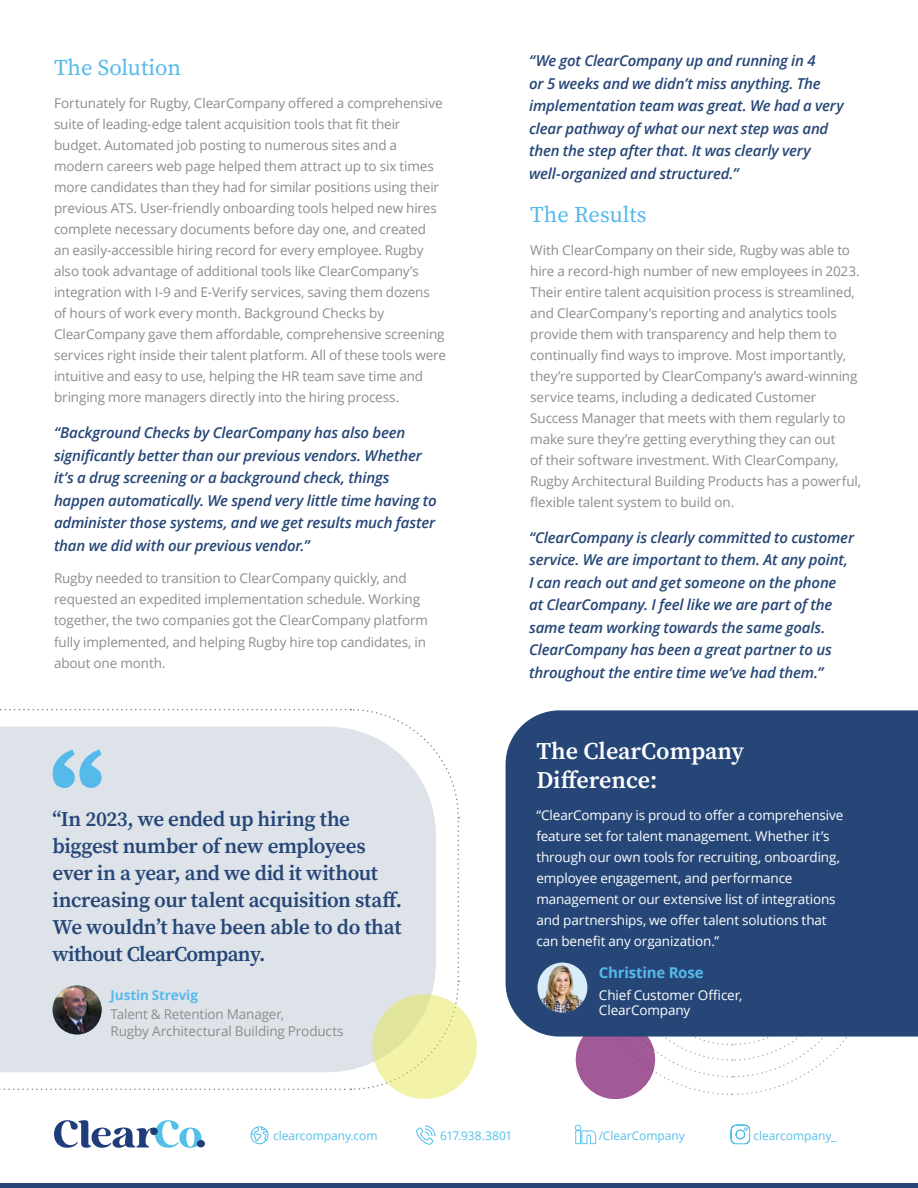
<style>
.page{position:relative;width:918px;height:1188px;background:#fff}
.page>*{position:absolute;margin:0;border:0;box-sizing:border-box;transform-origin:0 0}
.t1{font:600 24px/28.8px "Source Serif Pro";color:#fff}
.t2{font:22.5px "Source Serif Pro";color:#55baea}
.t3{font:600 21px/27px "Source Serif Pro";letter-spacing:-.02em;color:#254677}
.t4{font:italic 600 15px/22.5px "Open Sans";letter-spacing:-.015em;color:#254677}
.t5{font:700 15px "Open Sans";letter-spacing:-.015em;color:#55baea}
.t6{font:13.5px/21px "Open Sans";letter-spacing:-.01em;color:#8c8c8c}
.t7{font:13.5px/21px "Open Sans";letter-spacing:-.01em;color:#fff}
.t8{font:700 13.5px "Open Sans";letter-spacing:-.01em;color:#55baea}
.t9{font:12px "Open Sans";letter-spacing:-.005em;color:#53c0e9}
</style>
<div class="page">
<div style="left:0;top:1183px;width:918px;height:5px;background:#254677"></div>
<svg style="left:54px;top:1120px;width:151px;height:28px"></svg>
<svg style="left:250px;top:1126px;width:19px;height:19px"></svg>
<svg style="left:416px;top:1125px;width:20px;height:20px"></svg>
<svg style="left:575px;top:1125px;width:21px;height:19px"></svg>
<svg style="left:730px;top:1124px;width:21px;height:21px"></svg>
<svg style="left:583px;top:1037px;width:264px;height:59px"></svg>
<div style="left:576px;top:1020px;width:79px;height:79px;background:#a15997;border-radius:50%"></div>
<svg style="left:0;top:708px;width:460px;height:382px;background:#e1e6ec"></svg>
<div style="left:372px;top:994px;width:105px;height:105px;background:linear-gradient(to right,#e6e8a1,#f5f5ab);border-radius:50%"></div>
<div style="left:506px;top:710px;width:412px;height:327px;background:#254677"></div>
<img style="left:538px;top:963px;width:49px;height:49px;border-radius:25px">
<img style="left:53px;top:985px;width:49px;height:50px;border-radius:25px">
<h2 class="t2" style="left:54px;top:52px;width:129px">The Solution</h2>
<p class="t6" style="left:54px;top:92px;width:394px">Fortunately for Rugby, ClearCompany offered a comprehensive suite of leading-edge talent acquisition tools that fit their budget. Automated job posting to numerous sites and a modern careers web page helped them attract up to six times more candidates than they had for similar positions using their previous ATS. User-friendly onboarding tools helped new hires complete necessary documents before day one, and created<br>an easily-accessible hiring record for every employee. Rugby also took advantage of additional tools like ClearCompany’s integration with I-9 and E-Verify services, saving them dozens<br>of hours of work every month. Background Checks by ClearCompany gave them affordable, comprehensive screening services right inside their talent platform. All of these tools were intuitive and easy to use, helping the HR team save time and bringing more managers directly into the hiring process.</p>
<p class="t4" style="left:54px;top:421px;width:384px">“Background Checks by ClearCompany has also been significantly better than our previous vendors. Whether it’s a drug screening or a background check, things happen automatically. We spend very little time having to administer those systems, and we get results much faster than we did with our previous vendor.”</p>
<p class="t6" style="left:54px;top:568px;width:376px">Rugby needed to transition to ClearCompany quickly, and requested an expedited implementation schedule. Working together, the two companies got the ClearCompany platform fully implemented, and helping Rugby hire top candidates, in about one month.</p>
<h3 class="t3" style="left:53px;top:805px;width:351px">“In 2023, we ended up hiring the biggest number of new employees ever in a year, and we did it without increasing our talent acquisition staff.<br>We wouldn’t have been able to do that without ClearCompany.</h3>
<p class="t8" style="left:111px;top:986px;width:89px">Justin Strevig</p>
<p class="t6" style="left:111px;top:1006px;width:235px;line-height:16.5px">Talent &amp; Retention Manager,<br>Rugby Architectural Building Products</p>
<p class="t4" style="left:529px;top:49px;width:316px">“We got ClearCompany up and running in 4<br>or 5 weeks and we didn’t miss anything. The implementation team was great. We had a very clear pathway of what our next step was and then the step after that. It was clearly very well-organized and structured.”</p>
<h2 class="t2" style="left:530px;top:199px;width:118px">The Results</h2>
<p class="t6" style="left:530px;top:239px;width:333px">With ClearCompany on their side, Rugby was able to hire a record-high number of new employees in 2023.<br>Their entire talent acquisition process is streamlined, and ClearCompany’s reporting and analytics tools provide them with transparency and help them to continually find ways to improve. Most importantly, they’re supported by ClearCompany’s award-winning service teams, including a dedicated Customer Success Manager that meets with them regularly to make sure they’re getting everything they can out<br>of their software investment. With ClearCompany, Rugby Architectural Building Products has a powerful, flexible talent system to build on.</p>
<p class="t4" style="left:529px;top:526px;width:326px">“ClearCompany is clearly committed to customer service. We are important to them. At any point, I can reach out and get someone on the phone at ClearCompany. I feel like we are part of the same team working towards the same goals.<br>ClearCompany has been a great partner to us throughout the entire time we’ve had them.”</p>
<h1 class="t1" style="left:536px;top:737px;width:209px">The ClearCompany<br>Difference:</h1>
<p class="t7" style="left:536px;top:804px;width:309px">“ClearCompany is proud to offer a comprehensive feature set for talent management. Whether it’s through our own tools for recruiting, onboarding, employee engagement, and performance management or our extensive list of integrations and partnerships, we offer talent solutions that can benefit any organization.”</p>
<p class="t5" style="left:599px;top:962px;width:106px">Christine Rose</p>
<p class="t7" style="left:599px;top:987px;width:145px;line-height:15px">Chief Customer Officer,<br>ClearCompany</p>
<p class="t9" style="left:273px;top:1127px;width:106px">clearcompany.com</p>
<p class="t9" style="left:440px;top:1127px;width:74px">617.938.3801</p>
<p class="t9" style="left:599px;top:1127px;width:88px">/ClearCompany</p>
<p class="t9" style="left:754px;top:1127px;width:84px">clearcompany_</p>
</div>
